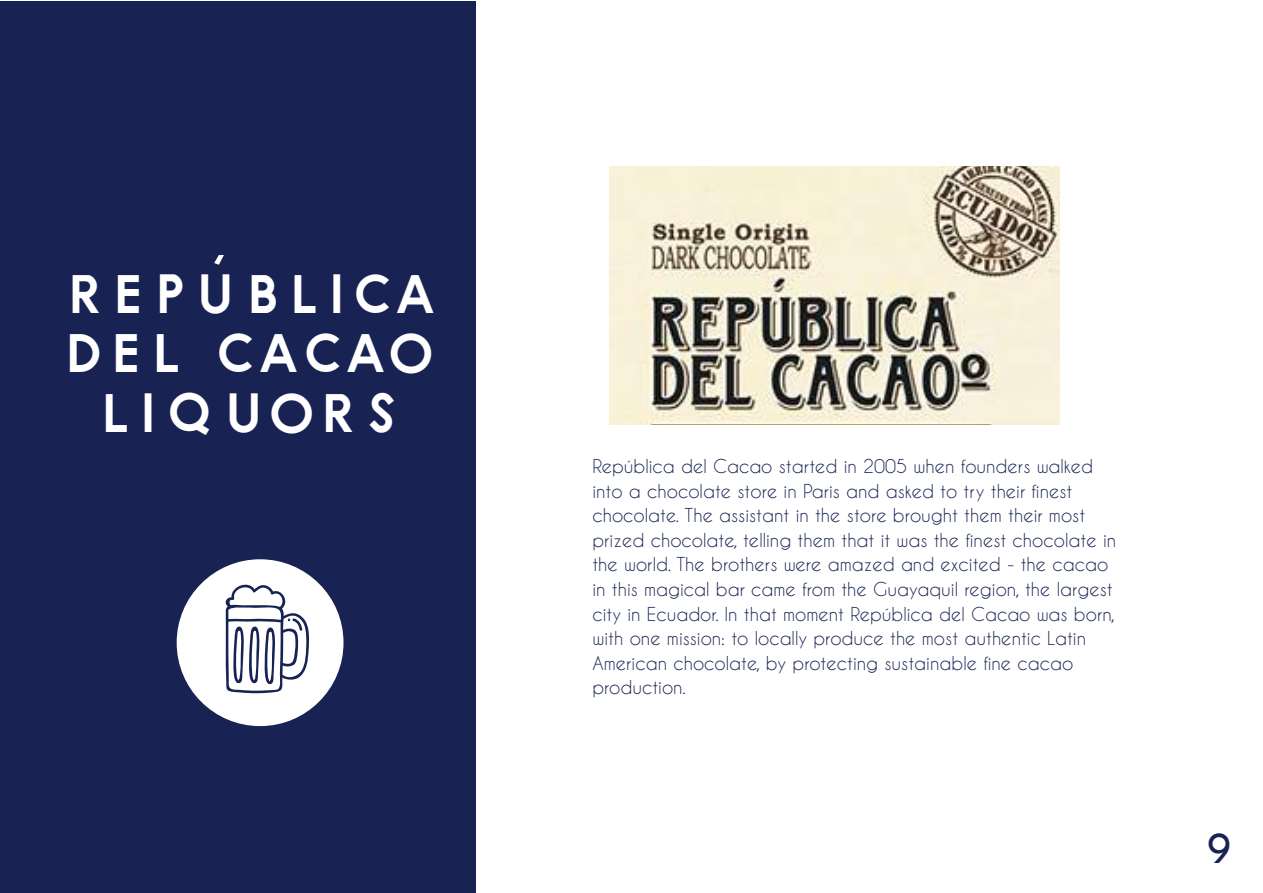
<style>
.page{position:relative;width:1263px;height:893px;background:#fff}
.page>*{position:absolute;margin:0;border:0;box-sizing:border-box;transform-origin:0 0}
.t1{font:49.5px/59.4px "HYPE";color:#fff;text-align:center}
.t2{font:700 37.5px "Caviar Dreams";color:#182354}
.t3{font:18px/24.6px "Caviar Dreams";color:#182354}
</style>
<div class="page">
<div style="left:0;top:1px;width:475px;height:892px;background:#182354"></div>
<div style="left:177px;top:559px;width:166px;height:167px;background:#fff;border-radius:50%"></div>
<svg style="left:225px;top:584px;width:85px;height:110px"></svg>
<svg style="left:214px;top:255px;width:10px;height:10px"></svg>
<img style="left:609px;top:166px;width:450px;height:258px">
<h1 class="t1" style="left:63px;top:266px;width:375px">REPuBLICA<br>DEL CACAO<br>LIQUORS</h1>
<p class="t3" style="left:592px;top:453px;width:525px">República del Cacao started in 2005 when founders walked into a chocolate store in Paris and asked to try their finest chocolate. The assistant in the store brought them their most prized chocolate, telling them that it was the finest chocolate in the world. The brothers were amazed and excited - the cacao in this magical bar came from the Guayaquil region, the largest city in Ecuador. In that moment República del Cacao was born, with one mission: to locally produce the most authentic Latin American chocolate, by protecting sustainable fine cacao production.</p>
<h2 class="t2" style="left:1207px;top:826px;width:25px">9</h2>
</div>
